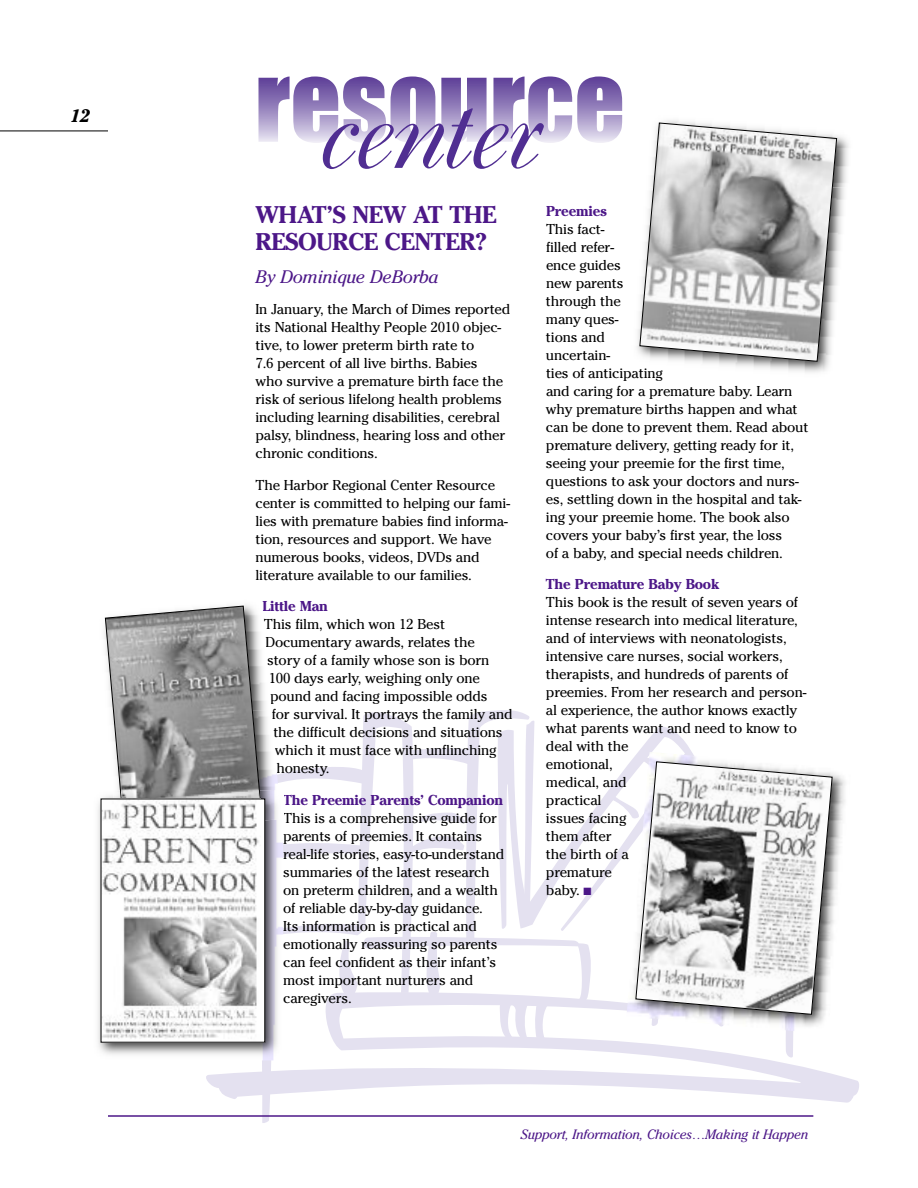
<style>
.page{position:relative;width:918px;height:1188px;background:#fff}
.page>*{position:absolute;margin:0;border:0;box-sizing:border-box;transform-origin:0 0}
.t1{font:700 24px/27px "Cheltenham";letter-spacing:-.015em;color:#4c1788}
.t2{font:italic 18px "Cheltenham";letter-spacing:-.015em;color:#4c1788}
.t3{font:italic 700 18px "Cheltenham";color:#000}
.t4{font:14.25px/18px "Cheltenham";letter-spacing:-.015em;color:#000}
.t5{font:700 14.25px "Cheltenham";letter-spacing:-.015em;color:#4c1788}
.t6{font:italic 13.5px "Cheltenham";letter-spacing:-.015em;color:#4c1788}
.s1{color:#4c1788}
</style>
<div class="page">
<svg style="left:805px;top:1067px;width:54px;height:36px;fill:#e4e1f0"></svg>
<hr style="left:0;top:131px;width:108px;height:1px;background:#000">
<hr style="left:108px;top:1115px;width:705px;height:2px;background:#4c1788">
<svg style="left:277px;top:77px;width:345px;height:92px"></svg>
<img style="left:98px;top:797px;width:7px;height:256px">
<svg style="left:105px;top:605px;width:700px;height:518px"></svg>
<img style="left:121px;top:790px;width:139px;height:9px">
<img style="left:103px;top:801px;width:158px;height:240px">
<img style="left:626px;top:752px;width:219px;height:282px">
<svg style="left:635px;top:761px;width:198px;height:254px"></svg>
<img style="left:637px;top:188px;width:207px;height:185px">
<img style="left:665px;top:120px;width:184px;height:68px">
<svg style="left:639px;top:122px;width:198px;height:240px"></svg>
<p class="t3" style="left:70px;top:105px;width:21px">12</p>
<h1 class="t1" style="left:255px;top:201px;width:243px">WHAT’S NEW AT THE<br>RESOURCE CENTER?</h1>
<p class="t2" style="left:255px;top:266px;width:185px">By Dominique DeBorba</p>
<p class="t4" style="left:255px;top:300px;width:256px">In January, the March of Dimes reported its National Healthy People 2010 objec&shy;tive, to lower preterm birth rate to<br>7.6 percent of all live births. Babies<br>who survive a premature birth face the risk of serious lifelong health problems including learning disabilities, cerebral palsy, blindness, hearing loss and other chronic conditions.</p>
<p class="t4" style="left:255px;top:476px;width:256px">The Harbor Regional Center Resource center is committed to helping our fami&shy;lies with premature babies find informa&shy;tion, resources and support. We have numerous books, videos, DVDs and literature available to our families.</p>
<p class="t5" style="left:262px;top:598px;width:67px">Little Man</p>
<p class="t4" style="left:264px;top:615px;width:183px">This film, which won 12 Best</p>
<p class="t4" style="left:266px;top:633px;width:211px">Documentary awards, relates the</p>
<p class="t4" style="left:267px;top:651px;width:224px">story of a family whose son is born</p>
<p class="t4" style="left:269px;top:669px;width:213px">100 days early, weighing only one</p>
<p class="t4" style="left:270px;top:687px;width:219px">pound and facing impossible odds</p>
<p class="t4" style="left:272px;top:705px;width:242px">for survival. It portrays the family and</p>
<p class="t4" style="left:273px;top:723px;width:231px">the difficult decisions and situations</p>
<p class="t4" style="left:275px;top:741px;width:223px">which it must face with unflinching</p>
<p class="t4" style="left:277px;top:759px;width:55px">honesty.</p>
<p class="t5" style="left:283px;top:791px;width:222px">The Preemie Parents’ Companion</p>
<p class="t4" style="left:283px;top:809px;width:223px">This is a comprehensive guide for parents of preemies. It contains real-life stories, easy-to-understand summaries of the latest research on preterm children, and a wealth of reliable day-by-day guidance.<br>Its information is practical and emotionally reassuring so parents can feel confident as their infant’s most important nurturers and caregivers.</p>
<p class="t5" style="left:546px;top:202px;width:62px">Preemies</p>
<p class="t4" style="left:546px;top:220px;width:264px">This fact-<br>filled refer-<br>ence guides<br>new parents<br>through the<br>many ques-<br>tions and<br>uncertain-<br>ties of anticipating<br>and caring for a premature baby. Learn why premature births happen and what can be done to prevent them. Read about premature delivery, getting ready for it, seeing your preemie for the first time, questions to ask your doctors and nurs&shy;es, settling down in the hospital and tak&shy;ing your preemie home. The book also covers your baby’s first year, the loss<br>of a baby, and special needs children.</p>
<p class="t5" style="left:546px;top:576px;width:175px">The Premature Baby Book</p>
<p class="t4" style="left:546px;top:593px;width:262px">This book is the result of seven years of intense research into medical literature, and of interviews with neonatologists, intensive care nurses, social workers, therapists, and hundreds of parents of preemies. From her research and person&shy;al experience, the author knows exactly what parents want and need to know to deal with the<br>emotional,<br>medical, and<br>practical<br>issues facing<br>them after<br>the birth of a<br>premature<br>baby. <span class="s1">■</span></p>
<p class="t6" style="left:521px;top:1127px;width:289px">Support, Information, Choices…Making it Happen</p>
</div>
